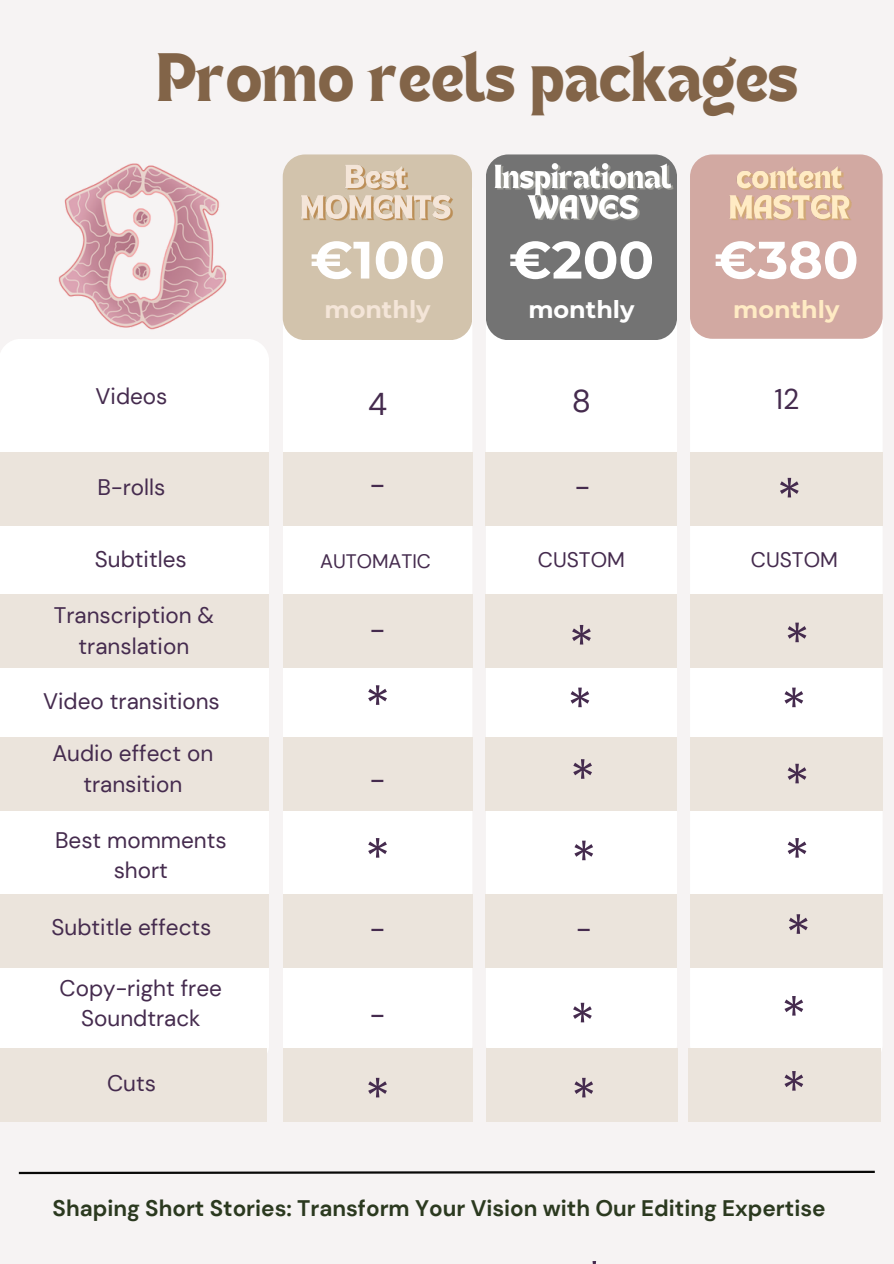
<style>
.page{position:relative;width:894px;height:1264px;background:#fff}
.page>*{position:absolute;margin:0;border:0;box-sizing:border-box;transform-origin:0 0}
.t1{font:52.5px "DM Sans";color:#452b4e}
.t2{font:700 52.5px "Montserrat";color:#fff}
.t3{font:49.5px "TANHEADLINE";color:#826448}
.t4{font:31.5px "DM Sans";color:#452b4e}
.t5{font:30px "DM Sans";color:#452b4e}
.t6{font:28.5px "DM Sans";color:#452b4e}
.t7{font:700 24px "Montserrat";color:#f4e5d8}
.t8{font:700 24px "Montserrat";color:#fff}
.t9{font:700 24px "Montserrat";color:#ffebc4}
.t10{font:22.5px/30.3px "DM Sans";color:#452b4e;text-align:center}
.t11{font:700 22.5px "DM Sans";color:#2b391f}
.t12{font:21px "DM Sans";color:#452b4e}
.t13{font:19.5px "DM Sans";color:#452b4e}
</style>
<div class="page">
<div style="left:0;top:0;width:893px;height:1263px;background:#f6f3f3"></div>
<div style="left:689px;top:168px;width:193px;height:898px;background:#fff;border-radius:22px"></div>
<div style="left:485px;top:168px;width:191px;height:898px;background:#fff;border-radius:22px"></div>
<div style="left:283px;top:168px;width:189px;height:898px;background:#fff;border-radius:22px"></div>
<div style="left:0;top:339px;width:269px;height:727px;background:#fff;border-radius:22px"></div>
<div style="left:283px;top:154px;width:189px;height:186px;background:#d2c3ac;border-radius:22px"></div>
<div style="left:485px;top:154px;width:191px;height:186px;background:#737373;border-radius:22px"></div>
<div style="left:689px;top:154px;width:193px;height:185px;background:#d2a9a2;border-radius:22px"></div>
<div style="left:0;top:452px;width:269px;height:74px;background:#ebe4dc"></div>
<div style="left:0;top:594px;width:269px;height:74px;background:#ebe4dc"></div>
<div style="left:0;top:736px;width:269px;height:74px;background:#ebe4dc"></div>
<div style="left:0;top:893px;width:269px;height:74px;background:#ebe4dc"></div>
<div style="left:283px;top:452px;width:189px;height:74px;background:#ebe4dc"></div>
<div style="left:485px;top:452px;width:191px;height:74px;background:#ebe4dc"></div>
<div style="left:689px;top:452px;width:193px;height:74px;background:#ebe4dc"></div>
<div style="left:283px;top:594px;width:189px;height:74px;background:#ebe4dc"></div>
<div style="left:485px;top:594px;width:191px;height:74px;background:#ebe4dc"></div>
<div style="left:689px;top:594px;width:193px;height:74px;background:#ebe4dc"></div>
<div style="left:283px;top:736px;width:189px;height:74px;background:#ebe4dc"></div>
<div style="left:485px;top:737px;width:191px;height:74px;background:#ebe4dc"></div>
<div style="left:690px;top:737px;width:192px;height:74px;background:#ebe4dc"></div>
<div style="left:283px;top:893px;width:189px;height:74px;background:#ebe4dc"></div>
<div style="left:485px;top:893px;width:191px;height:74px;background:#ebe4dc"></div>
<div style="left:690px;top:893px;width:192px;height:74px;background:#ebe4dc"></div>
<svg style="left:18px;top:1170px;width:857px;height:5px"></svg>
<div style="left:0;top:1047px;width:267px;height:74px;background:#ebe4dc"></div>
<div style="left:283px;top:1047px;width:189px;height:74px;background:#ebe4dc"></div>
<div style="left:486px;top:1047px;width:191px;height:74px;background:#ebe4dc"></div>
<div style="left:688px;top:1047px;width:192px;height:74px;background:#ebe4dc"></div>
<img style="left:58px;top:163px;width:169px;height:167px">
<img style="left:301px;top:165px;width:152px;height:56px">
<img style="left:494px;top:163px;width:181px;height:58px">
<img style="left:729px;top:166px;width:123px;height:55px">
<h4 class="t3" style="left:157px;top:50px;width:642px">Promo reels packages</h4>
<h4 class="t10" style="left:96px;top:381px;width:73px">Videos</h4>
<h4 class="t10" style="left:98px;top:472px;width:69px">B-rolls</h4>
<h4 class="t10" style="left:95px;top:544px;width:93px">Subtitles</h4>
<h4 class="t10" style="left:54px;top:600px;width:162px">Transcription &amp; translation</h4>
<h4 class="t10" style="left:43px;top:686px;width:178px">Video transitions</h4>
<h4 class="t10" style="left:52px;top:738px;width:162px">Audio effect on transition</h4>
<h4 class="t10" style="left:55px;top:825px;width:173px">Best momments short</h4>
<h1 class="t10" style="left:52px;top:911px;width:161px">Subtitle effects</h1>
<h3 class="t10" style="left:60px;top:973px;width:164px">Copy-right free<br>Soundtrack</h3>
<p class="t2" style="left:310px;top:228px;width:136px">€100</p>
<p class="t2" style="left:508px;top:228px;width:147px">€200</p>
<p class="t2" style="left:713px;top:228px;width:146px">€380</p>
<p class="t7" style="left:324px;top:295px;width:108px">monthly</p>
<p class="t8" style="left:528px;top:295px;width:108px">monthly</p>
<p class="t9" style="left:733px;top:295px;width:108px">monthly</p>
<p class="t4" style="left:368px;top:383px;width:21px">4</p>
<p class="t4" style="left:571px;top:380px;width:21px">8</p>
<p class="t6" style="left:774px;top:380px;width:26px">12</p>
<p class="t5" style="left:370px;top:465px;width:17px">-</p>
<h1 class="t5" style="left:574px;top:467px;width:17px">-</h1>
<p class="t1" style="left:776px;top:464px;width:27px">*</p>
<p class="t13" style="left:320px;top:549px;width:112px">AUTOMATIC</p>
<p class="t12" style="left:537px;top:546px;width:89px">CUSTOM</p>
<h3 class="t12" style="left:750px;top:546px;width:88px">CUSTOM</h3>
<h1 class="t5" style="left:370px;top:610px;width:17px">-</h1>
<p class="t1" style="left:568px;top:611px;width:27px">*</p>
<p class="t1" style="left:784px;top:609px;width:27px">*</p>
<p class="t1" style="left:365px;top:671px;width:27px">*</p>
<p class="t1" style="left:567px;top:674px;width:27px">*</p>
<h3 class="t5" style="left:370px;top:760px;width:17px">-</h3>
<p class="t1" style="left:570px;top:745px;width:27px">*</p>
<p class="t1" style="left:781px;top:674px;width:27px">*</p>
<p class="t1" style="left:784px;top:750px;width:27px">*</p>
<h3 class="t1" style="left:365px;top:824px;width:27px">*</h3>
<p class="t5" style="left:370px;top:909px;width:17px">-</p>
<p class="t5" style="left:370px;top:995px;width:17px">-</p>
<p class="t1" style="left:571px;top:827px;width:27px">*</p>
<p class="t1" style="left:784px;top:824px;width:27px">*</p>
<p class="t5" style="left:576px;top:909px;width:17px">-</p>
<p class="t1" style="left:785px;top:900px;width:27px">*</p>
<h2 class="t1" style="left:569px;top:989px;width:27px">*</h2>
<p class="t1" style="left:781px;top:982px;width:27px">*</p>
<p class="t10" style="left:107px;top:1068px;width:50px">Cuts</p>
<p class="t1" style="left:365px;top:1064px;width:27px">*</p>
<p class="t1" style="left:571px;top:1064px;width:27px">*</p>
<p class="t1" style="left:781px;top:1057px;width:27px">*</p>
<h4 class="t11" style="left:53px;top:1193px;width:774px">Shaping Short Stories: Transform Your Vision with Our Editing Expertise</h4>
</div>
